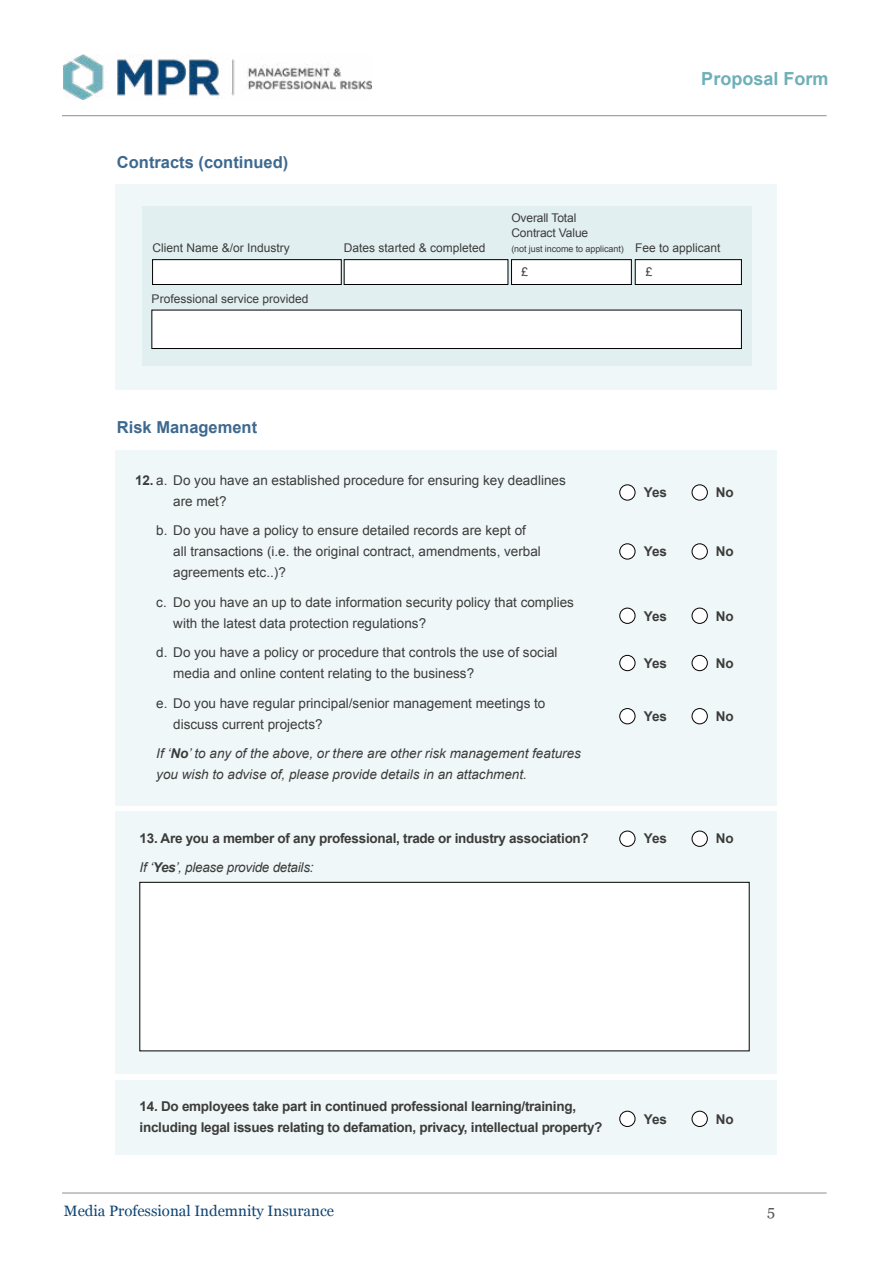
<style>
.page{position:relative;width:893px;height:1263px;background:#fff}
.page>*{position:absolute;margin:0;border:0;box-sizing:border-box;transform-origin:0 0}
.t1{font:700 18px "Arial";color:#6eafb8}
.t2{font:700 16.5px "Arial";color:#3e698f}
.t3{font:15px "Georgia";color:#0e4473}
.t4{font:15px "Georgia";color:#575756}
.t5{font:13.5px/21px "Arial";color:#3c3c3b}
.t6{font:700 13.5px/29.5px "Arial";letter-spacing:-.02em;color:#3c3c3b}
.t7{font:italic 13.5px/21px "Arial";color:#3c3c3b}
.t8{font:12px/15px "Arial";color:#3c3c3b}
.t9{font:9px "Arial";letter-spacing:-.01em;color:#3c3c3b}
.s1{font-size:12px}
.s2{font-weight:700}
.s3{font-weight:400;font-style:italic}
.s4{font-style:italic}
</style>
<div class="page">
<img style="left:64px;top:54px;width:307px;height:46px">
<hr style="left:62px;top:115px;width:765px;height:1px;background:#958b87">
<hr style="left:62px;top:1193px;width:765px;height:1px;background:#958b87">
<div style="left:116px;top:184px;width:661px;height:205px;background:#f0f7f8"></div>
<div style="left:142px;top:206px;width:610px;height:160px;background:#e2eff1"></div>
<div style="left:153px;top:260px;width:188px;height:24px;background:#fff"></div>
<div style="left:152px;top:259px;width:189px;height:26px;border:1px solid #000"></div>
<div style="left:344px;top:260px;width:164px;height:24px;background:#fff"></div>
<div style="left:344px;top:259px;width:164px;height:26px;border:1px solid #000"></div>
<div style="left:511px;top:260px;width:120px;height:24px;background:#fff"></div>
<div style="left:511px;top:259px;width:121px;height:26px;border:1px solid #000"></div>
<div style="left:635px;top:260px;width:106px;height:24px;background:#fff"></div>
<div style="left:635px;top:259px;width:107px;height:26px;border:1px solid #000"></div>
<div style="left:152px;top:310px;width:589px;height:38px;background:#fff"></div>
<div style="left:152px;top:310px;width:590px;height:39px;border:1px solid #000"></div>
<div style="left:116px;top:450px;width:661px;height:355px;background:#f0f7f8"></div>
<div style="left:620px;top:485px;width:15px;height:15px;background:#fff;border-radius:50%"></div>
<div style="left:620px;top:485px;width:15px;height:15px;border:1px solid #000;border-radius:50%"></div>
<div style="left:692px;top:485px;width:15px;height:15px;background:#fff;border-radius:50%"></div>
<div style="left:692px;top:485px;width:15px;height:15px;border:1px solid #000;border-radius:50%"></div>
<div style="left:620px;top:544px;width:15px;height:15px;background:#fff;border-radius:50%"></div>
<div style="left:620px;top:544px;width:15px;height:15px;border:1px solid #000;border-radius:50%"></div>
<div style="left:692px;top:544px;width:15px;height:15px;background:#fff;border-radius:50%"></div>
<div style="left:692px;top:544px;width:15px;height:15px;border:1px solid #000;border-radius:50%"></div>
<div style="left:620px;top:608px;width:15px;height:15px;background:#fff;border-radius:50%"></div>
<div style="left:620px;top:608px;width:15px;height:16px;border:1px solid #000;border-radius:50%"></div>
<div style="left:692px;top:608px;width:15px;height:15px;background:#fff;border-radius:50%"></div>
<div style="left:692px;top:608px;width:15px;height:16px;border:1px solid #000;border-radius:50%"></div>
<div style="left:620px;top:655px;width:15px;height:16px;background:#fff;border-radius:50%"></div>
<div style="left:620px;top:655px;width:15px;height:16px;border:1px solid #000;border-radius:50%"></div>
<div style="left:692px;top:655px;width:15px;height:16px;background:#fff;border-radius:50%"></div>
<div style="left:692px;top:655px;width:15px;height:16px;border:1px solid #000;border-radius:50%"></div>
<div style="left:620px;top:708px;width:15px;height:16px;background:#fff;border-radius:50%"></div>
<div style="left:620px;top:708px;width:15px;height:16px;border:1px solid #000;border-radius:50%"></div>
<div style="left:692px;top:708px;width:15px;height:16px;background:#fff;border-radius:50%"></div>
<div style="left:692px;top:708px;width:15px;height:16px;border:1px solid #000;border-radius:50%"></div>
<div style="left:116px;top:811px;width:661px;height:263px;background:#f0f7f8"></div>
<div style="left:620px;top:831px;width:15px;height:15px;background:#fff;border-radius:50%"></div>
<div style="left:620px;top:831px;width:15px;height:15px;border:1px solid #000;border-radius:50%"></div>
<div style="left:692px;top:831px;width:15px;height:15px;background:#fff;border-radius:50%"></div>
<div style="left:692px;top:831px;width:15px;height:15px;border:1px solid #000;border-radius:50%"></div>
<div style="left:140px;top:882px;width:609px;height:169px;background:#fff"></div>
<div style="left:140px;top:882px;width:609px;height:169px;border:1px solid #000"></div>
<div style="left:116px;top:1080px;width:661px;height:75px;background:#f0f7f8"></div>
<div style="left:620px;top:1111px;width:15px;height:15px;background:#fff;border-radius:50%"></div>
<div style="left:620px;top:1111px;width:15px;height:16px;border:1px solid #000;border-radius:50%"></div>
<div style="left:692px;top:1111px;width:15px;height:15px;background:#fff;border-radius:50%"></div>
<div style="left:692px;top:1111px;width:15px;height:16px;border:1px solid #000;border-radius:50%"></div>
<p class="t2" style="left:117px;top:151px;width:173px">Contracts (continued)</p>
<p class="t8" style="left:152px;top:241px;width:139px">Client Name &amp;/or Industry</p>
<p class="t8" style="left:344px;top:241px;width:143px">Dates started &amp; completed</p>
<p class="t8" style="left:152px;top:291px;width:158px">Professional service provided</p>
<h1 class="t1" style="left:701px;top:67px;width:129px">Proposal Form</h1>
<p class="t8" style="left:511px;top:211px;width:78px">Overall Total<br>Contract Value</p>
<p class="t9" style="left:511px;top:243px;width:211px">(not just income to applicant) <span class="s1">Fee to applicant</span></p>
<p class="t8" style="left:521px;top:264px;width:8px">£</p>
<p class="t8" style="left:646px;top:264px;width:8px">£</p>
<p class="t2" style="left:117px;top:417px;width:142px">Risk Management</p>
<p class="t5" style="left:173px;top:470px;width:394px;text-indent:-38px"><span class="s2">12.</span> a. Do you have an established procedure for ensuring key deadlines are met?</p>
<p class="t5" style="left:173px;top:520px;width:369px;text-indent:-17px">b. Do you have a policy to ensure detailed records are kept of all transactions (i.e. the original contract, amendments, verbal agreements etc..)?</p>
<p class="t5" style="left:173px;top:592px;width:402px;text-indent:-17px">c. Do you have an up to date information security policy that complies with the latest data protection regulations?</p>
<p class="t5" style="left:173px;top:642px;width:386px;text-indent:-17px">d. Do you have a policy or procedure that controls the use of social media and online content relating to the business?</p>
<p class="t5" style="left:173px;top:693px;width:374px;text-indent:-17px">e. Do you have regular principal/senior management meetings to discuss current projects?</p>
<p class="t7" style="left:156px;top:743px;width:426px">If ‘<span class="s2">No</span>’ to any of the above, or there are other risk management features you wish to advise of, please provide details in an attachment.</p>
<p class="t6" style="left:644px;top:478px;width:25px">Yes</p>
<p class="t6" style="left:716px;top:478px;width:19px">No</p>
<p class="t6" style="left:644px;top:537px;width:25px">Yes</p>
<p class="t6" style="left:716px;top:537px;width:19px">No</p>
<p class="t6" style="left:644px;top:601px;width:25px">Yes</p>
<p class="t6" style="left:716px;top:601px;width:19px">No</p>
<p class="t6" style="left:644px;top:649px;width:25px">Yes</p>
<p class="t6" style="left:716px;top:649px;width:19px">No</p>
<p class="t6" style="left:644px;top:702px;width:25px">Yes</p>
<p class="t6" style="left:716px;top:702px;width:19px">No</p>
<p class="t6" style="left:140px;top:824px;width:451px">13. Are you a member of any professional, trade or industry association?<br><span class="s3">If ‘</span><span class="s4">Yes</span><span class="s3">’, please provide details:</span></p>
<p class="t6" style="left:644px;top:824px;width:25px">Yes</p>
<p class="t6" style="left:716px;top:824px;width:19px">No</p>
<p class="t6" style="left:140px;top:1096px;width:464px;line-height:21px">14. Do employees take part in continued professional learning/training, including legal issues relating to defamation, privacy, intellectual property?</p>
<p class="t6" style="left:644px;top:1104px;width:25px">Yes</p>
<p class="t6" style="left:716px;top:1104px;width:19px">No</p>
<p class="t3" style="left:64px;top:1199px;width:272px">Media Professional Indemnity Insurance</p>
<p class="t4" style="left:767px;top:1199px;width:9px">5</p>
</div>
